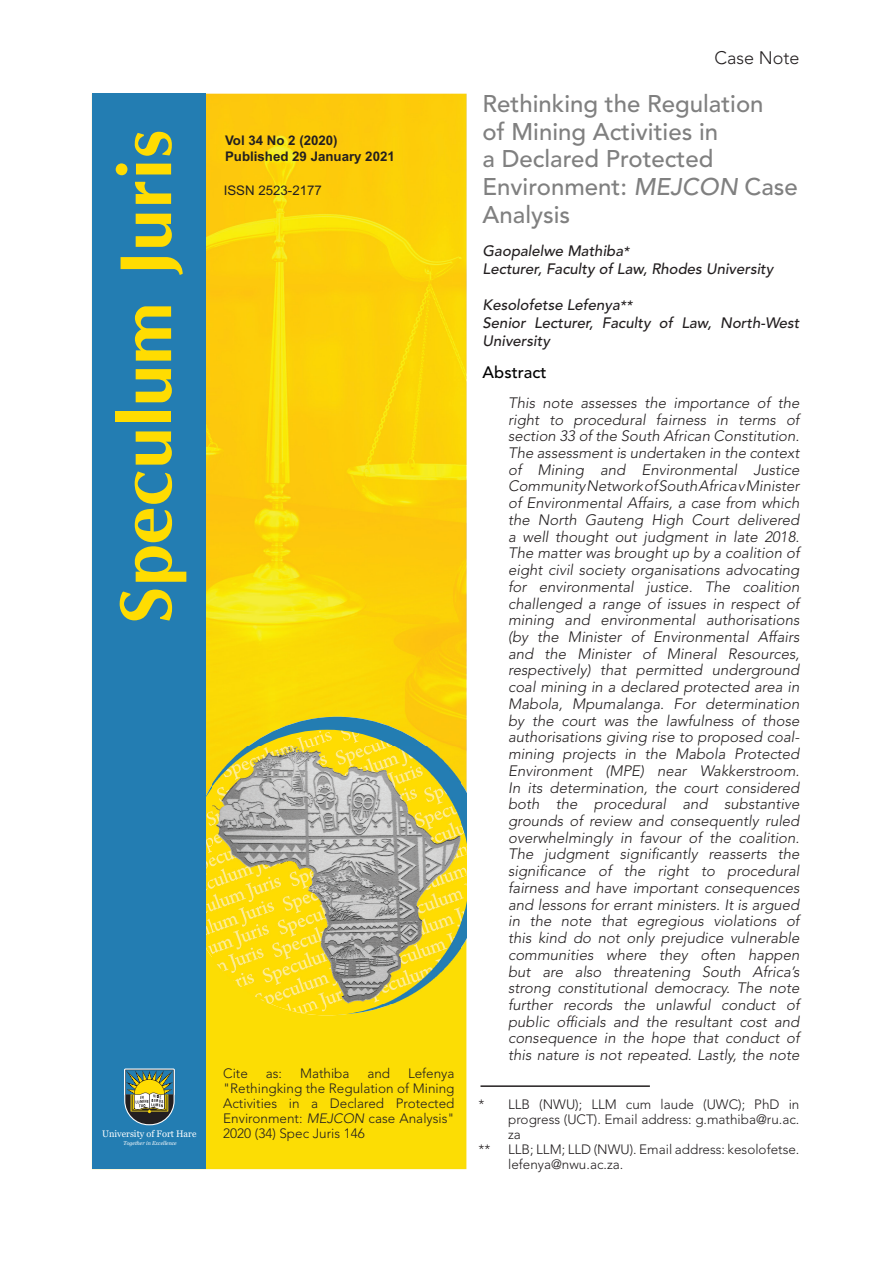
<style>
.page{position:relative;width:893px;height:1263px;background:#fff}
.page>*{position:absolute;margin:0;border:0;box-sizing:border-box;transform-origin:0 0}
.t1{font:700 75.9px "Optane";color:#ffdc01}
.t2{font:500 24px/27.8px "Avenir LT Std";color:#808080}
.t3{font:300 18px "Avenir LT Std";color:#231f20}
.Heading_1{font:500 16.5px "Avenir LT Std";color:#000}
.Abstract{font:italic 300 15px/16.6px "Avenir LT Std";color:#231f20;text-align:justify}
.Author_details{font:italic 500 15px/18px "Avenir LT Std";color:#231f20}
.Footnote_text{font:300 13.5px/15px "Avenir LT Std";color:#231f20;text-align:justify}
.Bodytext{font:300 13.5px/15px "Avenir LT Std";color:#231f20;text-align:justify}
.t4{font:700 13.35px/15.9px "Arial";color:#231f20}
.t5{font:13.35px "Arial";color:#231f20}
.t6{font:9.45px "Georgia";color:#fff}
.t7{font:italic 5.4px "Georgia";color:#fff}
.s1{font-style:italic}
.s2{font-size:13.5px}
</style>
<div class="page">
<img style="left:205px;top:94px;width:262px;height:1075px">
<svg style="left:205px;top:717px;width:262px;height:13px;background:#b5b740"></svg>
<svg style="left:205px;top:730px;width:262px;height:283px;background:#d2c82e"></svg>
<img style="left:213px;top:747px;width:248px;height:256px">
<div style="left:92px;top:94px;width:113px;height:1075px;background:#237db2"></div>
<svg style="left:124px;top:1068px;width:51px;height:57px"></svg>
<hr style="left:480px;top:1085px;width:170px;height:2px;background:#231f20">
<p class="t1" style="left:100px;top:624px;width:496px;rotate:-90deg">Speculum Juris</p>
<p class="t4" style="left:225px;top:132px;width:171px">Vol 34 No 2 (2020)<br>Published 29 January 2021</p>
<p class="t5" style="left:224px;top:181px;width:100px">ISSN 2523-2177</p>
<p class="t6" style="left:102px;top:1128px;width:96px">University of Fort Hare</p>
<p class="t7" style="left:123px;top:1139px;width:55px">Together in Excellence</p>
<p class="Bodytext" style="left:223px;top:1066px;width:233px;text-indent:185px">Lefenya "Rethingking the Regulation of Mining Activities in a Declared Protected Environment: <span class="s1">MEJCON</span> case Analysis" 2020 (34) Spec Juris 146</p>
<p class="Bodytext" style="left:223px;top:1066px;width:26px">Cite</p>
<p class="Bodytext" style="left:266px;top:1066px;width:18px">as:</p>
<p class="Bodytext" style="left:300px;top:1066px;width:51px">Mathiba</p>
<p class="Bodytext" style="left:367px;top:1066px;width:24px">and</p>
<p class="t3" style="left:714px;top:47px;width:87px">Case Note</p>
<p class="t2" style="left:483px;top:90px;width:317px">Rethinking the Regulation<br>of Mining Activities in<br>a Declared Protected<br>Environment: <span class="s1">MEJCON</span> Case<br>Analysis</p>
<p class="Author_details" style="left:483px;top:242px;width:148px">Gaopalelwe Mathiba<span class="s2">*</span></p>
<p class="Author_details" style="left:483px;top:260px;width:292px">Lecturer, Faculty of Law, Rhodes University</p>
<p class="Author_details" style="left:483px;top:296px;width:151px">Kesolofetse Lefenya<span class="s2">**</span></p>
<p class="Author_details" style="left:483px;top:314px;width:318px">Senior Lecturer, Faculty of Law, North-West<br>University</p>
<p class="Heading_1" style="left:483px;top:363px;width:65px">Abstract</p>
<p class="Abstract" style="left:508px;top:394px;width:293px">This note assesses the importance of the right to procedural fairness in terms of section 33 of the South African Constitution.<br>The assessment is undertaken in the context of Mining and Environmental Justice Community Network of South Africa v Minister of Environmental Affairs, a case from which the North Gauteng High Court delivered a well thought out judgment in late 2018.<br>The matter was brought up by a coalition of eight civil society organisations advocating for environmental justice. The coalition challenged a range of issues in respect of mining and environmental authorisations (by the Minister of Environmental Affairs and the Minister of Mineral Resources, respectively) that permitted underground coal mining in a declared protected area in Mabola, Mpumalanga. For determination by the court was the lawfulness of those authorisations giving rise to proposed coal&shy;mining projects in the Mabola Protected Environment (MPE) near Wakkerstroom.<br>In its determination, the court considered both the procedural and substantive grounds of review and consequently ruled overwhelmingly in favour of the coalition.<br>The judgment significantly reasserts the significance of the right to procedural fairness and have important consequences and lessons for errant ministers. It is argued in the note that egregious violations of this kind do not only prejudice vulnerable communities where they often happen but are also threatening South Africa’s strong constitutional democracy. The note further records the unlawful conduct of public officials and the resultant cost and consequence in the hope that conduct of this nature is not repeated. Lastly, the note</p>
<p class="Footnote_text" style="left:508px;top:1097px;width:293px;text-indent:-30px">* LLB (NWU); LLM cum laude (UWC); PhD in progress (UCT). Email address: g.mathiba@ru.ac. za</p>
<p class="Footnote_text" style="left:478px;top:1142px;width:13px">**</p>
<p class="Footnote_text" style="left:508px;top:1142px;width:293px">LLB; LLM; LLD (NWU). Email address: kesolofetse. lefenya@nwu.ac.za.</p>
</div>
